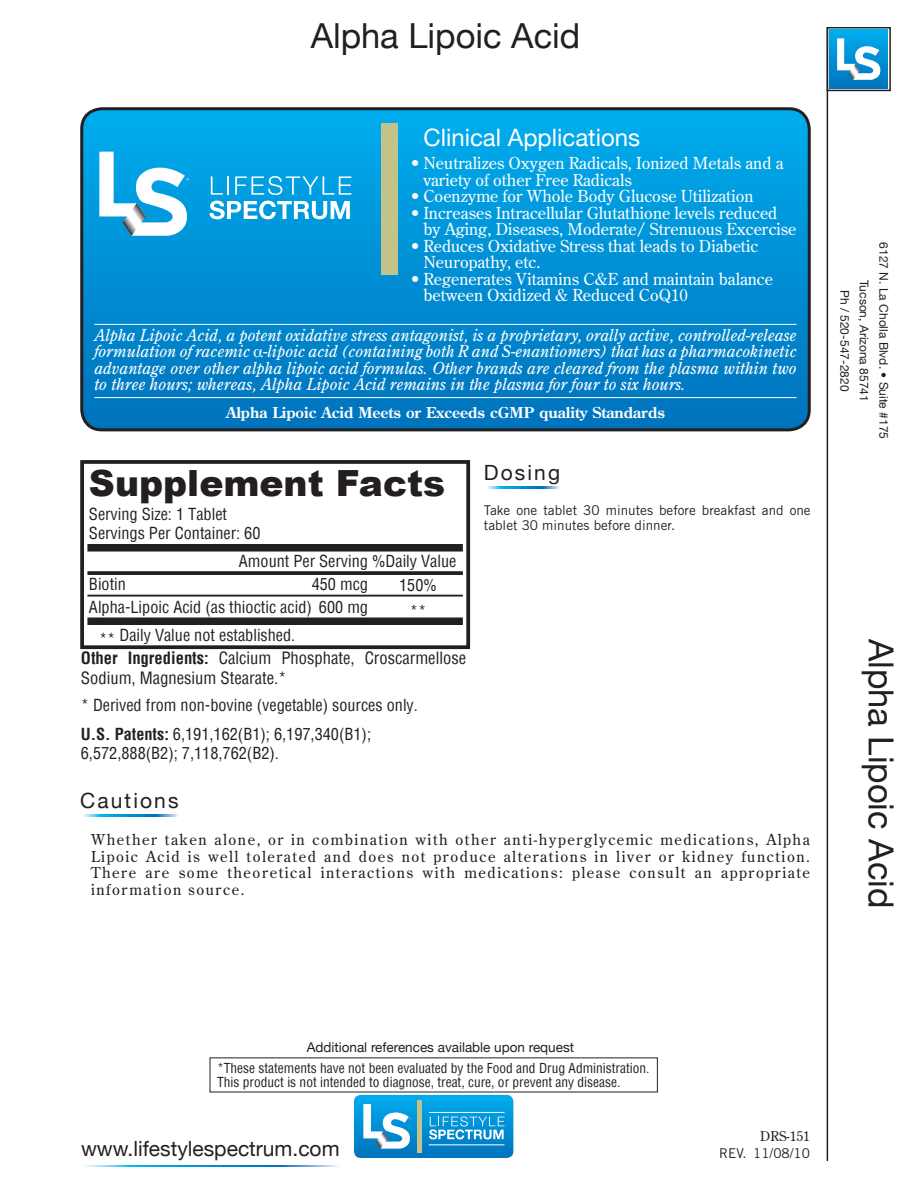
<style>
.page{position:relative;width:918px;height:1188px;background:#fff}
.page>*{position:absolute;margin:0;border:0;box-sizing:border-box;transform-origin:0 0}
.t1{font:900 36.15px "Arial";color:#231f20}
.t2{font:34.5px "Helvetica Neue";color:#231f20}
.t3{font:24px "Helvetica Neue";color:#fff}
.t4{font:21px "Helvetica Neue";color:#231f20}
.t5{font:21px "Helvetica Neue";letter-spacing:.1em;color:#231f20}
.t6{font:condensed 16.65px/20px "Helvetica";color:#231f20}
.t7{font:italic 16.5px/16.5px "Century Old Style Std";color:#fff;text-align:justify}
.t8{font:16.5px/16.5px "Century Old Style Std";color:#fff}
.t9{font:condensed 16.2px/19.5px "Helvetica";color:#231f20}
.t10{font:15px/16.5px "Century Old Style Std";letter-spacing:.1em;color:#231f20;text-align:justify}
.t11{font:700 15px "Century Old Style Std";color:#fff}
.t12{font:condensed 13.5px/15px "Helvetica";color:#231f20}
.t13{font:13.5px/15px "Trade Gothic LT Std";color:#231f20}
.t14{font:13.5px "Helvetica Neue";color:#231f20}
.t15{font:13.5px "Century Old Style Std";color:#231f20}
.t16{font:12px/19.5px "Helvetica Neue";color:#231f20;text-align:center}
.t17{font:1.8px "Helvetica Neue LT Std";color:#fff}
.s1{font-family:"Times";font-style:normal}
.s2{font-weight:700}
</style>
<div class="page">
<hr style="left:827px;top:27px;width:1px;height:1134px;background:#231f20">
<svg style="left:82px;top:109px;width:727px;height:321px;background:#008fd4"></svg>
<div style="left:80px;top:107px;width:731px;height:324px;border:3px solid #231f20;border-radius:20px"></div>
<div style="left:827px;top:27px;width:64px;height:64px;border:2px solid #231f20"></div>
<div style="left:830px;top:30px;width:58px;height:58px;background:linear-gradient(to bottom,#00adee,#0074be)"></div>
<div style="left:382px;top:123px;width:16px;height:151px;background:#c3c28b"></div>
<svg style="left:211px;top:176px;width:18px;height:19px"></svg>
<svg style="left:235px;top:176px;width:116px;height:19px;background:#34b2e7"></svg>
<svg style="left:210px;top:201px;width:140px;height:18px"></svg>
<svg style="left:99px;top:152px;width:90px;height:84px"></svg>
<svg style="left:837px;top:38px;width:44px;height:42px"></svg>
<div style="left:80px;top:460px;width:390px;height:189px;border:4px solid #231f20"></div>
<hr style="left:87px;top:595px;width:376px;height:2px;background:#231f20">
<div style="left:87px;top:618px;width:376px;height:7px;background:#231f20"></div>
<div style="left:87px;top:544px;width:376px;height:8px;background:#231f20"></div>
<svg style="left:87px;top:571px;width:376px;height:4px;background:#302c2d"></svg>
<svg style="left:85px;top:1165px;width:253px;height:2px"></svg>
<svg style="left:354px;top:1095px;width:159px;height:63px;background:#0391d5"></svg>
<hr style="left:417px;top:1100px;width:4px;height:53px;background:#c3c28b">
<svg style="left:429px;top:1116px;width:75px;height:23px;background:#4ab0e1"></svg>
<svg style="left:363px;top:1104px;width:47px;height:45px"></svg>
<hr style="left:429px;top:1144px;width:76px;height:1px;background:#fff">
<hr style="left:429px;top:1112px;width:76px;height:1px;background:#fff">
<svg style="left:83px;top:814px;width:95px;height:2px"></svg>
<hr style="left:94px;top:324px;width:703px;height:1px;background:#fff">
<hr style="left:94px;top:397px;width:703px;height:1px;background:#fff">
<svg style="left:487px;top:487px;width:72px;height:1px"></svg>
<h2 class="t2" style="left:311px;top:15px;width:271px">Alpha Lipoic Acid</h2>
<h3 class="t3" style="left:423px;top:123px;width:218px">Clinical Applications</h3>
<p class="t8" style="left:423px;top:155px;width:362px;text-indent:-13px">• Neutralizes Oxygen Radicals, Ionized Metals and a variety of other Free Radicals</p>
<p class="t8" style="left:410px;top:188px;width:345px">• Coenzyme for Whole Body Glucose Utilization</p>
<p class="t8" style="left:423px;top:205px;width:375px;text-indent:-13px">• Increases Intracellular Glutathione levels reduced by Aging, Diseases, Moderate/ Strenuous Excercise</p>
<p class="t8" style="left:423px;top:238px;width:336px;text-indent:-13px">• Reduces Oxidative Stress that leads to Diabetic<br>Neuropathy, etc.</p>
<p class="t8" style="left:423px;top:271px;width:351px;text-indent:-13px">• Regenerates Vitamins C&amp;E and maintain balance between Oxidized &amp; Reduced CoQ10</p>
<p class="t7" style="left:94px;top:327px;width:704px">Alpha Lipoic Acid, a potent oxidative stress antagonist, is a proprietary, orally active, controlled-release formulation of racemic <span class="s1">α</span>-lipoic acid (containing both R and S-enantiomers) that has a pharmacokinetic advantage over other alpha lipoic acid formulas. Other brands are cleared from the plasma within two to three hours; whereas, Alpha Lipoic Acid remains in the plasma for four to six hours.</p>
<p class="t11" style="left:226px;top:403px;width:440px">Alpha Lipoic Acid Meets or Exceeds cGMP quality Standards</p>
<h1 class="t1" style="left:89px;top:456px;width:358px">Supplement Facts</h1>
<p class="t9" style="left:89px;top:504px;width:173px">Serving Size: 1 Tablet<br>Servings Per Container: 60</p>
<p class="t9" style="left:239px;top:551px;width:219px">Amount Per Serving %Daily Value</p>
<p class="t9" style="left:89px;top:573px;width:281px;line-height:22.5px">Biotin<br>Alpha-Lipoic Acid (as thioctic acid) 600 mg</p>
<p class="t9" style="left:312px;top:575px;width:58px">450 mcg</p>
<p class="t9" style="left:399px;top:571px;width:39px;line-height:26.2px;text-align:center">150% **</p>
<p class="t9" style="left:99px;top:625px;width:198px">** Daily Value not established.</p>
<p class="t6" style="left:81px;top:648px;width:387px"><span class="s2">Other Ingredients:</span> Calcium Phosphate, Croscarmellose<br>Sodium, Magnesium Stearate.*</p>
<p class="t9" style="left:81px;top:695px;width:339px">* Derived from non-bovine (vegetable) sources only.</p>
<p class="t9" style="left:81px;top:724px;width:292px"><span class="s2">U.S. Patents:</span> 6,191,162(B1); 6,197,340(B1);<br>6,572,888(B2); 7,118,762(B2).</p>
<p class="t4" style="left:484px;top:460px;width:78px">Dosing</p>
<p class="t13" style="left:484px;top:503px;width:328px">Take one tablet 30 minutes before breakfast and one tablet 30 minutes before dinner.</p>
<p class="t5" style="left:80px;top:788px;width:100px">Cautions</p>
<p class="t10" style="left:91px;top:831px;width:721px">Whether taken alone, or in combination with other anti-hyperglycemic medications, Alpha Lipoic Acid is well tolerated and does not produce alterations in liver or kidney function.<br>There are some theoretical interactions with medications: please consult an appropriate information source.</p>
<p class="t16" style="left:894px;top:242px;width:198px;rotate:90deg">6127 N. La Cholla Blvd. • Suite #175<br>Tucson, Arizona 85741<br>Ph / 520-547-2820</p>
<h2 class="t2" style="left:902px;top:639px;width:271px;rotate:90deg">Alpha Lipoic Acid</h2>
<p class="t14" style="left:307px;top:1039px;width:269px">Additional references available upon request</p>
<p class="t12" style="left:217px;top:1060px;width:434px">*These statements have not been evaluated by the Food and Drug Administration.<br>This product is not intended to diagnose, treat, cure, or prevent any disease.</p>
<p class="t4" style="left:81px;top:1136px;width:260px">www.lifestylespectrum.com</p>
<p class="t17" style="left:410px;top:1118px;width:3px">®</p>
<p class="t15" style="left:760px;top:1128px;width:51px">DRS-151</p>
<p class="t13" style="left:719px;top:1145px;width:92px">REV. 11/08/10</p>
</div>
